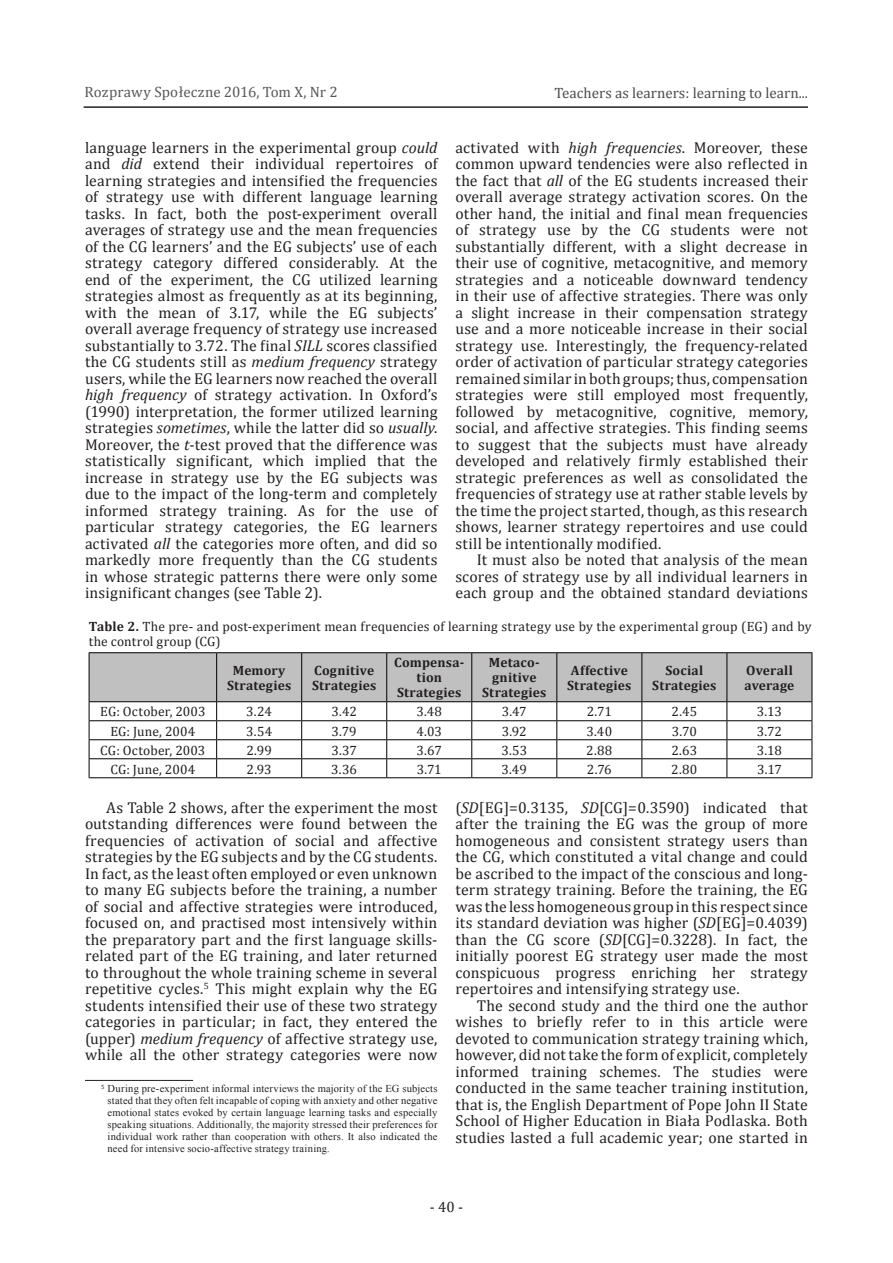
<style>
.page{position:relative;width:893px;height:1263px;background:#fff}
.page>*{position:absolute;margin:0;border:0;box-sizing:border-box;transform-origin:0 0}
.t1{font:15.75px/16.5px "Cambria";letter-spacing:.01em;color:#231f20;text-align:justify}
.t2{font:15px "Cambria";color:#4b4c4d}
.t3{font:15px "Cambria";letter-spacing:.005em;color:#57585a}
.t4{font:15px "Cambria";color:#231f20}
.t5{font:13.5px/15px "Cambria";letter-spacing:.01em;color:#231f20}
.t6{font:700 13.5px/15px "Cambria";letter-spacing:.015em;color:#231f20;text-align:center}
.t7{font:10.5px/12px "Times New Roman";letter-spacing:.02em;color:#231f20;text-align:justify}
.s1{font-style:italic}
.s2{font-weight:700}
</style>
<div class="page">
<hr style="left:84px;top:106px;width:724px;height:2px;background:#231f20">
<hr style="left:85px;top:1080px;width:108px;height:1px;background:#231f20">
<hr style="left:89px;top:652px;width:128px;height:1px;background:#000">
<hr style="left:217px;top:652px;width:85px;height:1px;background:#000">
<hr style="left:302px;top:652px;width:85px;height:1px;background:#000">
<hr style="left:387px;top:652px;width:85px;height:1px;background:#000">
<hr style="left:472px;top:652px;width:85px;height:1px;background:#000">
<hr style="left:557px;top:652px;width:85px;height:1px;background:#000">
<hr style="left:642px;top:652px;width:85px;height:1px;background:#000">
<hr style="left:727px;top:652px;width:85px;height:1px;background:#000">
<svg style="left:89px;top:653px;width:724px;height:124px"></svg>
<hr style="left:89px;top:777px;width:128px;height:1px;background:#000">
<hr style="left:217px;top:777px;width:85px;height:1px;background:#000">
<hr style="left:302px;top:777px;width:85px;height:1px;background:#000">
<hr style="left:387px;top:777px;width:85px;height:1px;background:#000">
<hr style="left:472px;top:777px;width:85px;height:1px;background:#000">
<hr style="left:557px;top:777px;width:85px;height:1px;background:#000">
<hr style="left:642px;top:777px;width:85px;height:1px;background:#000">
<hr style="left:727px;top:777px;width:85px;height:1px;background:#000">
<p class="t3" style="left:84px;top:83px;width:255px">Rozprawy Społeczne 2016, Tom X, Nr 2</p>
<p class="t1" style="left:85px;top:139px;width:354px">language learners in the experimental group <span class="s1">could </span>and <span class="s1">did</span> extend their individual repertoires of learning strategies and intensified the frequencies of strategy use with different language learning tasks. In fact, both the post-experiment overall averages of strategy use and the mean frequencies of the CG learners’ and the EG subjects’ use of each strategy category differed considerably. At the end of the experiment, the CG utilized learning strategies almost as frequently as at its beginning, with the mean of 3.17, while the EG subjects’ overall average frequency of strategy use increased substantially to 3.72. The final <span class="s1">SILL</span> scores classified the CG students still as <span class="s1">medium frequency</span> strategy users, while the EG learners now reached the overall <span class="s1">high frequency</span> of strategy activation. In Oxford’s (1990) interpretation, the former utilized learning strategies <span class="s1">sometimes</span>, while the latter did so <span class="s1">usually</span>.<br>Moreover, the <span class="s1">t</span>-test proved that the difference was statistically significant, which implied that the increase in strategy use by the EG subjects was due to the impact of the long-term and completely informed strategy training. As for the use of particular strategy categories, the EG learners activated <span class="s1">all</span> the categories more often, and did so markedly more frequently than the CG students in whose strategic patterns there were only some insignificant changes (see Table 2).</p>
<p class="t2" style="left:555px;top:84px;width:255px">Teachers as learners: learning to learn...</p>
<p class="t1" style="left:455px;top:139px;width:354px">activated with <span class="s1">high frequencies</span>. Moreover, these common upward tendencies were also reflected in the fact that <span class="s1">all</span> of the EG students increased their overall average strategy activation scores. On the other hand, the initial and final mean frequencies of strategy use by the CG students were not substantially different, with a slight decrease in their use of cognitive, metacognitive, and memory strategies and a noticeable downward tendency in their use of affective strategies. There was only a slight increase in their compensation strategy use and a more noticeable increase in their social strategy use. Interestingly, the frequency-related order of activation of particular strategy categories remained similar in both groups; thus, compensation strategies were still employed most frequently, followed by metacognitive, cognitive, memory, social, and affective strategies. This finding seems to suggest that the subjects must have already developed and relatively firmly established their strategic preferences as well as consolidated the frequencies of strategy use at rather stable levels by the time the project started, though, as this research shows, learner strategy repertoires and use could still be intentionally modified.</p>
<p class="t1" style="left:455px;top:552px;width:354px;text-indent:21px">It must also be noted that analysis of the mean scores of strategy use by all individual learners in each group and the obtained standard deviations</p>
<p class="t5" style="left:89px;top:619px;width:724px"><span class="s2">Table 2.</span> The pre- and post-experiment mean frequencies of learning strategy use by the experimental group (EG) and by the control group (CG)</p>
<p class="t6" style="left:227px;top:662px;width:66px">Memory<br>Strategies</p>
<p class="t6" style="left:312px;top:662px;width:66px;text-align:left">Cognitive<br>Strategies</p>
<p class="t6" style="left:394px;top:655px;width:71px">Compensa&shy;tion<br>Strategies</p>
<p class="t6" style="left:482px;top:655px;width:66px">Metaco&shy;gnitive<br>Strategies</p>
<p class="t6" style="left:567px;top:662px;width:66px;text-align:left">Affective<br>Strategies</p>
<p class="t6" style="left:652px;top:662px;width:66px">Social<br>Strategies</p>
<p class="t6" style="left:744px;top:662px;width:51px;text-align:left">Overall average</p>
<p class="t5" style="left:100px;top:704px;width:107px">EG: October, 2003</p>
<p class="t5" style="left:246px;top:704px;width:27px">3.24</p>
<p class="t5" style="left:332px;top:704px;width:27px">3.42</p>
<p class="t5" style="left:416px;top:704px;width:27px">3.48</p>
<p class="t5" style="left:502px;top:704px;width:26px">3.47</p>
<p class="t5" style="left:587px;top:704px;width:27px">2.71</p>
<p class="t5" style="left:672px;top:704px;width:27px">2.45</p>
<p class="t5" style="left:757px;top:704px;width:27px">3.13</p>
<p class="t5" style="left:110px;top:723px;width:87px">EG: June, 2004</p>
<p class="t5" style="left:246px;top:723px;width:28px">3.54</p>
<p class="t5" style="left:332px;top:723px;width:27px">3.79</p>
<p class="t5" style="left:416px;top:723px;width:27px">4.03</p>
<p class="t5" style="left:502px;top:723px;width:26px">3.92</p>
<p class="t5" style="left:586px;top:723px;width:27px">3.40</p>
<p class="t5" style="left:672px;top:723px;width:26px">3.70</p>
<p class="t5" style="left:757px;top:723px;width:27px">3.72</p>
<p class="t5" style="left:100px;top:742px;width:107px">CG: October, 2003</p>
<p class="t5" style="left:246px;top:742px;width:27px">2.99</p>
<p class="t5" style="left:331px;top:742px;width:27px">3.37</p>
<p class="t5" style="left:417px;top:742px;width:27px">3.67</p>
<p class="t5" style="left:501px;top:742px;width:27px">3.53</p>
<p class="t5" style="left:586px;top:742px;width:28px">2.88</p>
<p class="t5" style="left:671px;top:742px;width:27px">2.63</p>
<p class="t5" style="left:757px;top:742px;width:27px">3.18</p>
<p class="t5" style="left:110px;top:761px;width:86px">CG: June, 2004</p>
<p class="t5" style="left:247px;top:761px;width:27px">2.93</p>
<p class="t5" style="left:331px;top:761px;width:27px">3.36</p>
<p class="t5" style="left:417px;top:761px;width:27px">3.71</p>
<p class="t5" style="left:501px;top:761px;width:27px">3.49</p>
<p class="t5" style="left:587px;top:761px;width:26px">2.76</p>
<p class="t5" style="left:671px;top:761px;width:28px">2.80</p>
<p class="t5" style="left:757px;top:761px;width:26px">3.17</p>
<p class="t1" style="left:85px;top:799px;width:354px;text-indent:21px">As Table 2 shows, after the experiment the most outstanding differences were found between the frequencies of activation of social and affective strategies by the EG subjects and by the CG students.<br>In fact, as the least often employed or even unknown to many EG subjects before the training, a number of social and affective strategies were introduced, focused on, and practised most intensively within the preparatory part and the first language skills&shy;related part of the EG training, and later returned to throughout the whole training scheme in several repetitive cycles.<sup>5</sup> This might explain why the EG students intensified their use of these two strategy categories in particular; in fact, they entered the (upper) <span class="s1">medium frequency</span> of affective strategy use, while all the other strategy categories were now</p>
<p class="t7" style="left:108px;top:1083px;width:331px;text-indent:-6px"><sup>5</sup> During pre-experiment informal interviews the majority of the EG subjects stated that they often felt incapable of coping with anxiety and other negative emotional states evoked by certain language learning tasks and especially speaking situations. Additionally, the majority stressed their preferences for individual work rather than cooperation with others. It also indicated the need for intensive socio-affective strategy training.</p>
<p class="t1" style="left:455px;top:799px;width:354px">(<span class="s1">SD</span>[EG]=0.3135, <span class="s1">SD</span>[CG]=0.3590) indicated that after the training the EG was the group of more homogeneous and consistent strategy users than the CG, which constituted a vital change and could be ascribed to the impact of the conscious and long&shy;term strategy training. Before the training, the EG was the less homogeneous group in this respect since its standard deviation was higher (<span class="s1">SD</span>[EG]=0.4039) than the CG score (<span class="s1">SD</span>[CG]=0.3228). In fact, the initially poorest EG strategy user made the most conspicuous progress enriching her strategy repertoires and intensifying strategy use.</p>
<p class="t1" style="left:455px;top:997px;width:354px;text-indent:21px">The second study and the third one the author wishes to briefly refer to in this article were devoted to communication strategy training which, however, did not take the form of explicit, completely informed training schemes. The studies were conducted in the same teacher training institution, that is, the English Department of Pope John II State School of Higher Education in Biała Podlaska. Both studies lasted a full academic year; one started in</p>
<p class="t4" style="left:430px;top:1198px;width:35px">- 40 -</p>
</div>
